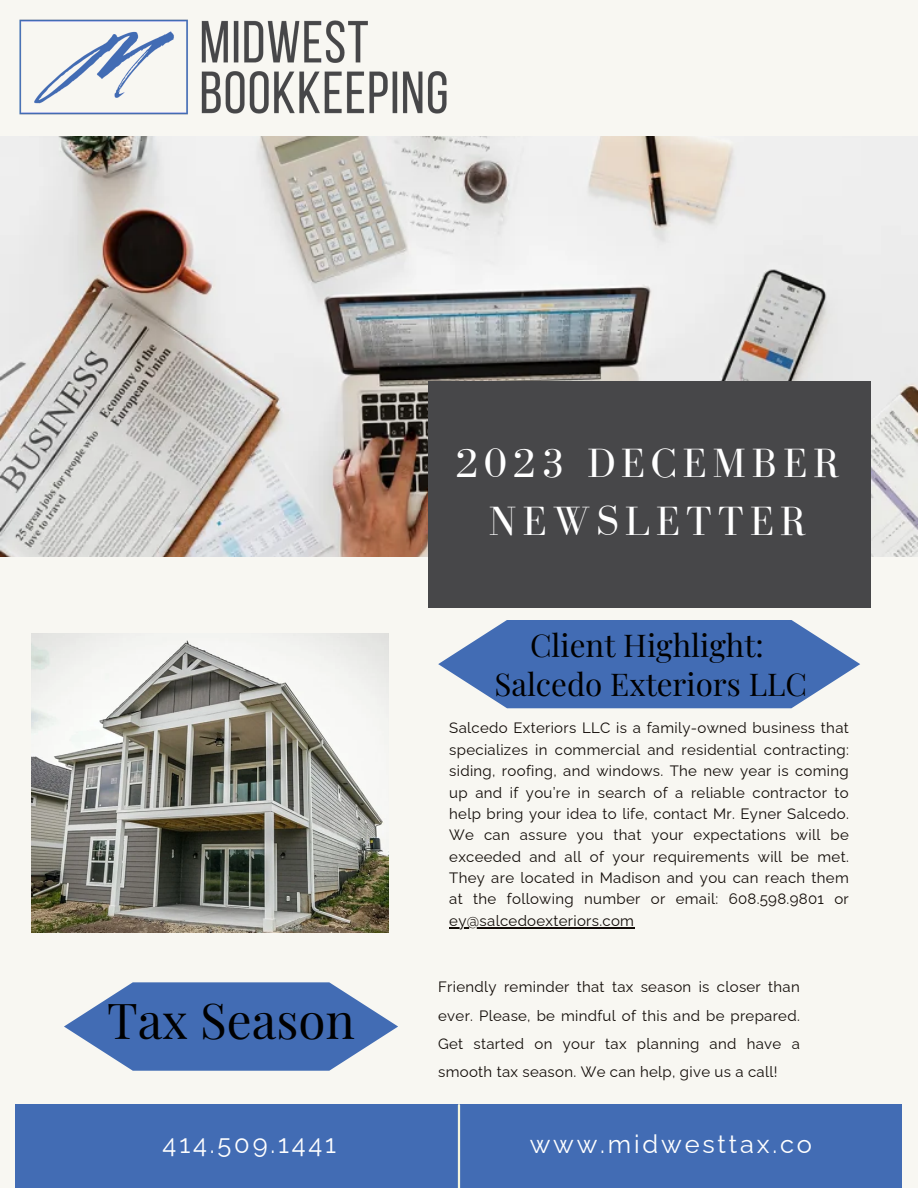
<style>
.page{position:relative;width:918px;height:1188px;background:#f8f7f2}
.page>*{position:absolute;margin:0;border:0;box-sizing:border-box;transform-origin:0 0}
.t1{font:49.35px "Playfair Display";color:#000}
.t2{font:42px/58.5px "Bodoni FLF";letter-spacing:.14em;color:#fff;text-align:center}
.t3{font:31.35px "Playfair Display";color:#000}
.t4{font:25.5px "Raleway";letter-spacing:.11em;color:#fff}
.t5{font:15px/21.3px "Raleway";letter-spacing:.02em;color:#120c08;text-align:justify}
</style>
<div class="page">
<img style="left:0;top:136px;width:918px;height:421px">
<div style="left:16px;top:1104px;width:886px;height:84px;background:#426cb4"></div>
<hr style="left:458px;top:1105px;width:2px;height:83px;background:#f5f5dc">
<svg style="left:64px;top:982px;width:334px;height:89px"></svg>
<img style="left:31px;top:633px;width:357px;height:299px">
<img style="left:0;top:19px;width:475px;height:118px">
<div style="left:428px;top:382px;width:442px;height:226px;background:#474749"></div>
<svg style="left:438px;top:620px;width:422px;height:88px"></svg>
<hr style="left:449px;top:927px;width:185px;height:1px;background:#120c08">
<p class="t2" style="left:456px;top:434px;width:385px">2023 DECEMBER<br>NEWSLETTER</p>
<p class="t3" style="left:530px;top:623px;width:235px">Client Highlight:</p>
<p class="t3" style="left:494px;top:662px;width:314px">Salcedo Exteriors LLC</p>
<p class="t1" style="left:107px;top:986px;width:249px">Tax Season</p>
<p class="t5" style="left:449px;top:718px;width:401px">Salcedo Exteriors LLC is a family-owned business that specializes in commercial and residential contracting: siding, roofing, and windows. The new year is coming up and if you’re in search of a reliable contractor to help bring your idea to life, contact Mr. Eyner Salcedo.<br>We can assure you that your expectations will be exceeded and all of your requirements will be met.<br>They are located in Madison and you can reach them at the following number or email: 608.598.9801 or ey@salcedoexteriors.com</p>
<p class="t5" style="left:438px;top:973px;width:363px;line-height:28.2px">Friendly reminder that tax season is closer than ever. Please, be mindful of this and be prepared.<br>Get started on your tax planning and have a smooth tax season. We can help, give us a call!</p>
<p class="t4" style="left:163px;top:1129px;width:175px">414.509.1441</p>
<p class="t4" style="left:530px;top:1129px;width:284px">www.midwesttax.co</p>
</div>
